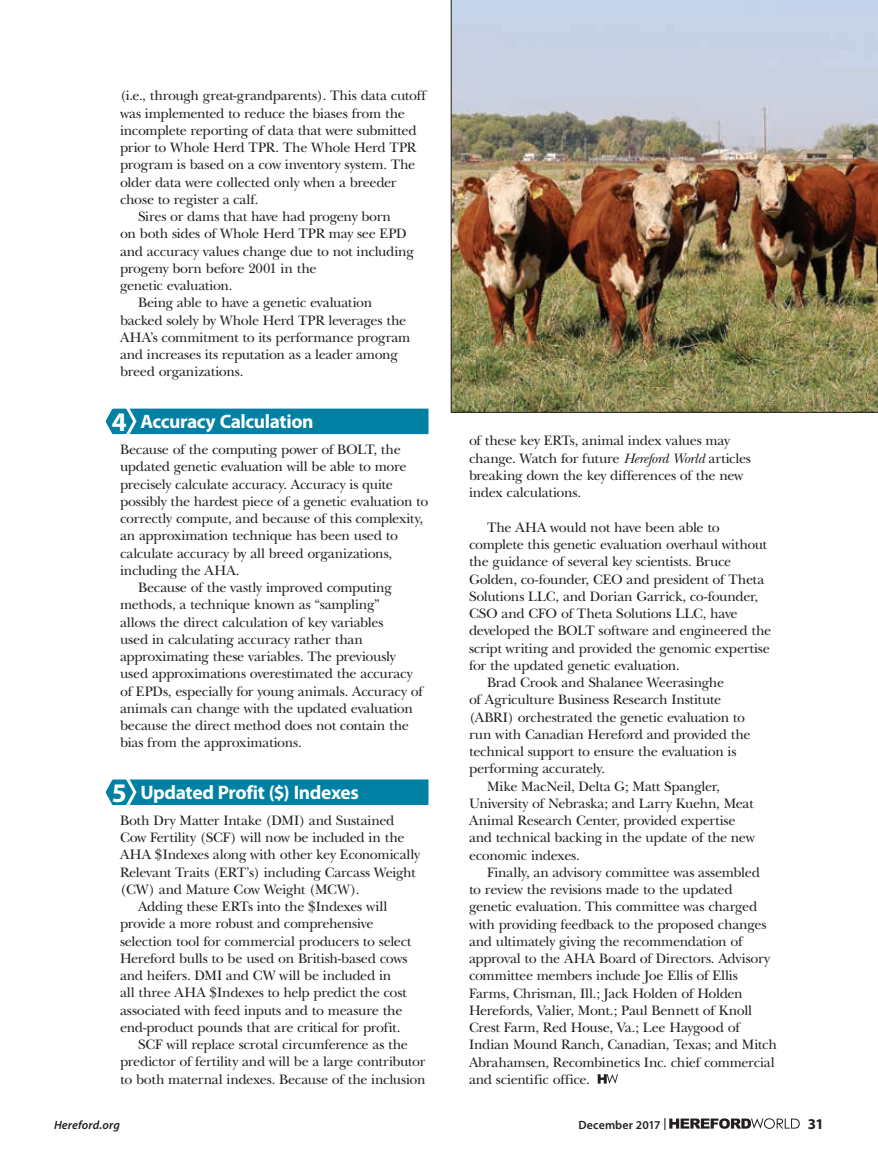
<style>
.page{position:relative;width:878px;height:1161px;background:#fff}
.page>*{position:absolute;margin:0;border:0;box-sizing:border-box;transform-origin:0 0}
.t1{font:700 19.5px "Myriad Pro";letter-spacing:-.02em;color:#fff}
.t2{font:700 15px "Myriad Pro";color:#231f20}
.t3{font:14.25px/17.2px "New Baskerville";letter-spacing:-.02em;color:#231f20}
.t4{font:600 12px "Myriad Pro";letter-spacing:.01em;color:#231f20}
.t5{font:italic 600 12px "Myriad Pro";letter-spacing:.015em;color:#231f20}
.s1{font-size:27px}
.s2{font-style:italic}
</style>
<div class="page">
<div style="left:111px;top:409px;width:317px;height:25px;background:#0080a2"></div>
<div style="left:111px;top:779px;width:317px;height:26px;background:#0080a2"></div>
<svg style="left:105px;top:408px;width:33px;height:27px"></svg>
<svg style="left:105px;top:779px;width:33px;height:26px"></svg>
<svg style="left:597px;top:1074px;width:21px;height:10px"></svg>
<img style="left:451px;top:0;width:427px;height:412px">
<svg style="left:669px;top:1118px;width:130px;height:11px"></svg>
<p class="t3" style="left:120px;top:87px;width:307px">(i.e., through great-grandparents). This data cutoff</p>
<p class="t3" style="left:120px;top:104px;width:286px">was implemented to reduce the biases from the</p>
<p class="t3" style="left:120px;top:122px;width:298px">incomplete reporting of data that were submitted</p>
<p class="t3" style="left:120px;top:139px;width:298px">prior to Whole Herd TPR. The Whole Herd TPR</p>
<p class="t3" style="left:120px;top:156px;width:297px">program is based on a cow inventory system. The</p>
<p class="t3" style="left:120px;top:174px;width:278px">older data were collected only when a breeder</p>
<p class="t3" style="left:120px;top:191px;width:140px">chose to register a calf.</p>
<p class="t3" style="left:138px;top:208px;width:254px">Sires or dams that have had progeny born</p>
<p class="t3" style="left:120px;top:225px;width:288px">on both sides of Whole Herd TPR may see EPD</p>
<p class="t3" style="left:120px;top:243px;width:295px">and accuracy values change due to not including</p>
<p class="t3" style="left:120px;top:260px;width:198px">progeny born before 2001 in the</p>
<p class="t3" style="left:120px;top:277px;width:114px">genetic evaluation.</p>
<p class="t3" style="left:138px;top:294px;width:236px">Being able to have a genetic evaluation</p>
<p class="t3" style="left:120px;top:312px;width:288px">backed solely by Whole Herd TPR leverages the</p>
<p class="t3" style="left:120px;top:329px;width:292px">AHA’s commitment to its performance program</p>
<p class="t3" style="left:120px;top:346px;width:279px">and increases its reputation as a leader among</p>
<p class="t3" style="left:120px;top:363px;width:125px">breed organizations.</p>
<h1 class="t1" style="left:112px;top:411px;width:203px"><span class="s1">4</span> Accuracy Calculation</h1>
<p class="t3" style="left:120px;top:441px;width:282px">Because of the computing power of BOLT, the</p>
<p class="t3" style="left:120px;top:458px;width:288px">updated genetic evaluation will be able to more</p>
<p class="t3" style="left:120px;top:475px;width:274px">precisely calculate accuracy. Accuracy is quite</p>
<p class="t3" style="left:120px;top:493px;width:310px">possibly the hardest piece of a genetic evaluation to</p>
<p class="t3" style="left:120px;top:510px;width:305px">correctly compute, and because of this complexity,</p>
<p class="t3" style="left:120px;top:527px;width:279px">an approximation technique has been used to</p>
<p class="t3" style="left:120px;top:544px;width:274px">calculate accuracy by all breed organizations,</p>
<p class="t3" style="left:120px;top:562px;width:121px">including the AHA.</p>
<p class="t3" style="left:138px;top:579px;width:255px">Because of the vastly improved computing</p>
<p class="t3" style="left:120px;top:596px;width:261px">methods, a technique known as “sampling”</p>
<p class="t3" style="left:120px;top:613px;width:265px">allows the direct calculation of key variables</p>
<p class="t3" style="left:120px;top:631px;width:244px">used in calculating accuracy rather than</p>
<p class="t3" style="left:120px;top:648px;width:277px">approximating these variables. The previously</p>
<p class="t3" style="left:120px;top:665px;width:294px">used approximations overestimated the accuracy</p>
<p class="t3" style="left:120px;top:682px;width:304px">of EPDs, especially for young animals. Accuracy of</p>
<p class="t3" style="left:120px;top:700px;width:294px">animals can change with the updated evaluation</p>
<p class="t3" style="left:120px;top:717px;width:290px">because the direct method does not contain the</p>
<p class="t3" style="left:120px;top:734px;width:183px">bias from the approximations.</p>
<h1 class="t1" style="left:112px;top:781px;width:248px"><span class="s1">5</span> Updated Profit ($) Indexes</h1>
<p class="t3" style="left:120px;top:812px;width:276px">Both Dry Matter Intake (DMI) and Sustained</p>
<p class="t3" style="left:120px;top:829px;width:286px">Cow Fertility (SCF) will now be included in the</p>
<p class="t3" style="left:120px;top:846px;width:301px">AHA $Indexes along with other key Economically</p>
<p class="t3" style="left:120px;top:864px;width:297px">Relevant Traits (ERT’s) including Carcass Weight</p>
<p class="t3" style="left:120px;top:881px;width:241px">(CW) and Mature Cow Weight (MCW).</p>
<p class="t3" style="left:138px;top:898px;width:251px">Adding these ERTs into the $Indexes will</p>
<p class="t3" style="left:120px;top:915px;width:255px">provide a more robust and comprehensive</p>
<p class="t3" style="left:120px;top:933px;width:293px">selection tool for commercial producers to select</p>
<p class="t3" style="left:120px;top:950px;width:289px">Hereford bulls to be used on British-based cows</p>
<p class="t3" style="left:120px;top:967px;width:273px">and heifers. DMI and CW will be included in</p>
<p class="t3" style="left:120px;top:984px;width:288px">all three AHA $Indexes to help predict the cost</p>
<p class="t3" style="left:120px;top:1002px;width:284px">associated with feed inputs and to measure the</p>
<p class="t3" style="left:120px;top:1019px;width:282px">end-product pounds that are critical for profit.</p>
<p class="t3" style="left:138px;top:1036px;width:271px">SCF will replace scrotal circumference as the</p>
<p class="t3" style="left:120px;top:1053px;width:307px">predictor of fertility and will be a large contributor</p>
<p class="t3" style="left:120px;top:1071px;width:307px">to both maternal indexes. Because of the inclusion</p>
<p class="t3" style="left:469px;top:432px;width:283px">of these key ERTs, animal index values may change. Watch for future <span class="s2">Hereford World</span> articles breaking down the key differences of the new index calculations.</p>
<p class="t3" style="left:487px;top:519px;width:234px">The AHA would not have been able to</p>
<p class="t3" style="left:469px;top:536px;width:300px">complete this genetic evaluation overhaul without</p>
<p class="t3" style="left:469px;top:553px;width:264px">the guidance of several key scientists. Bruce</p>
<p class="t3" style="left:469px;top:570px;width:297px">Golden, co-founder, CEO and president of Theta</p>
<p class="t3" style="left:469px;top:588px;width:291px">Solutions LLC, and Dorian Garrick, co-founder,</p>
<p class="t3" style="left:469px;top:605px;width:270px">CSO and CFO of Theta Solutions LLC, have</p>
<p class="t3" style="left:469px;top:622px;width:304px">developed the BOLT software and engineered the</p>
<p class="t3" style="left:469px;top:639px;width:302px">script writing and provided the genomic expertise</p>
<p class="t3" style="left:469px;top:657px;width:212px">for the updated genetic evaluation.</p>
<p class="t3" style="left:487px;top:674px;width:238px">Brad Crook and Shalanee Weerasinghe</p>
<p class="t3" style="left:469px;top:691px;width:254px">of Agriculture Business Research Institute</p>
<p class="t3" style="left:469px;top:708px;width:278px">(ABRI) orchestrated the genetic evaluation to</p>
<p class="t3" style="left:469px;top:726px;width:283px">run with Canadian Hereford and provided the</p>
<p class="t3" style="left:469px;top:743px;width:269px">technical support to ensure the evaluation is</p>
<p class="t3" style="left:469px;top:760px;width:138px">performing accurately.</p>
<p class="t3" style="left:487px;top:777px;width:234px">Mike MacNeil, Delta G; Matt Spangler,</p>
<p class="t3" style="left:469px;top:795px;width:286px">University of Nebraska; and Larry Kuehn, Meat</p>
<p class="t3" style="left:469px;top:812px;width:268px">Animal Research Center, provided expertise</p>
<p class="t3" style="left:469px;top:829px;width:287px">and technical backing in the update of the new</p>
<p class="t3" style="left:469px;top:846px;width:112px">economic indexes.</p>
<p class="t3" style="left:487px;top:864px;width:274px">Finally, an advisory committee was assembled</p>
<p class="t3" style="left:469px;top:881px;width:265px">to review the revisions made to the updated</p>
<p class="t3" style="left:469px;top:898px;width:290px">genetic evaluation. This committee was charged</p>
<p class="t3" style="left:469px;top:916px;width:299px">with providing feedback to the proposed changes</p>
<p class="t3" style="left:469px;top:933px;width:275px">and ultimately giving the recommendation of</p>
<p class="t3" style="left:469px;top:950px;width:303px">approval to the AHA Board of Directors. Advisory</p>
<p class="t3" style="left:469px;top:967px;width:270px">committee members include Joe Ellis of Ellis</p>
<p class="t3" style="left:469px;top:985px;width:275px">Farms, Chrisman, Ill.; Jack Holden of Holden</p>
<p class="t3" style="left:469px;top:1002px;width:285px">Herefords, Valier, Mont.; Paul Bennett of Knoll</p>
<p class="t3" style="left:469px;top:1019px;width:272px">Crest Farm, Red House, Va.; Lee Haygood of</p>
<p class="t3" style="left:469px;top:1036px;width:309px">Indian Mound Ranch, Canadian, Texas; and Mitch</p>
<p class="t3" style="left:469px;top:1054px;width:307px">Abrahamsen, Recombinetics Inc. chief commercial</p>
<p class="t3" style="left:469px;top:1071px;width:122px">and scientific office.</p>
<p class="t5" style="left:54px;top:1118px;width:67px">Hereford.org</p>
<p class="t4" style="left:578px;top:1118px;width:89px">December 2017 |</p>
<p class="t2" style="left:807px;top:1115px;width:18px">31</p>
</div>
